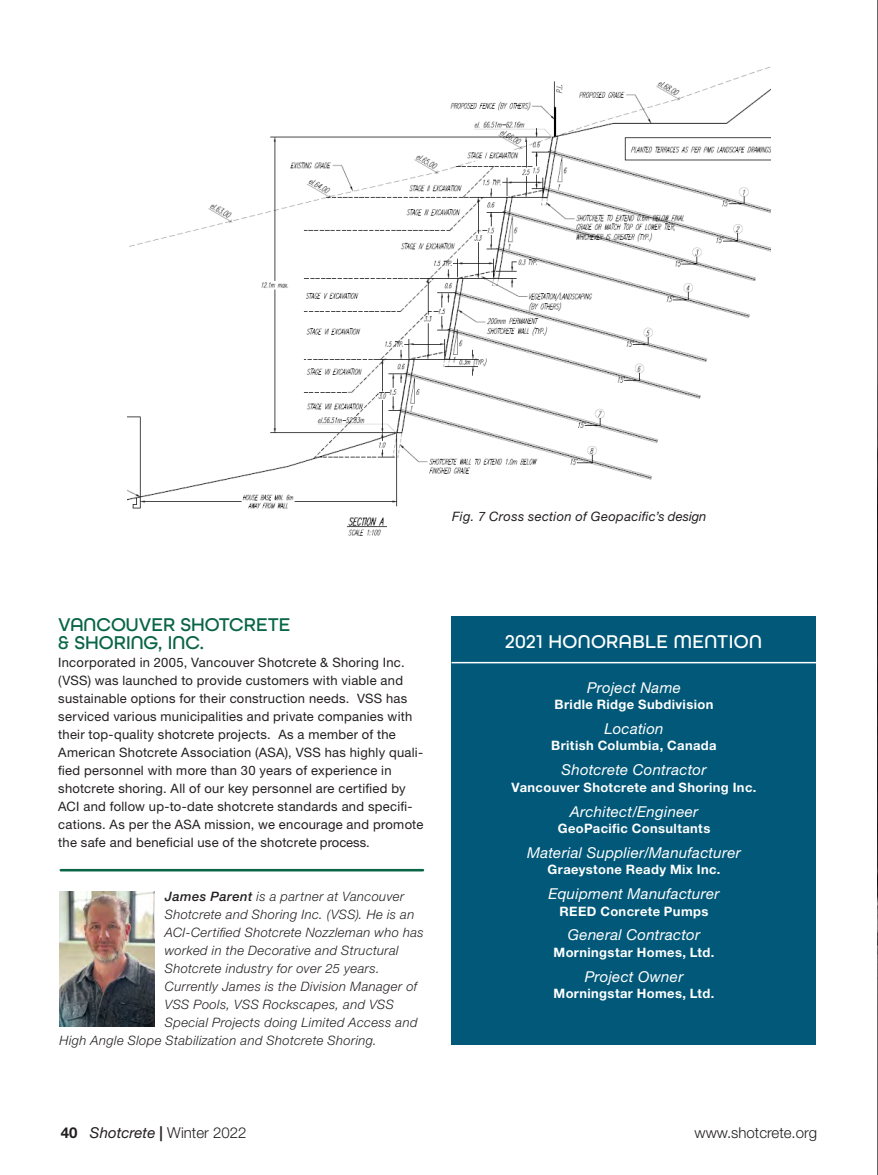
<style>
.page{position:relative;width:878px;height:1175px;background:#fff}
.page>*{position:absolute;margin:0;border:0;box-sizing:border-box;transform-origin:0 0}
.Subhead_1{font:500 19.5px/18px "All Round Gothic";color:#096547}
.Project_Title{font:500 19.5px "All Round Gothic";letter-spacing:.02em;color:#fff}
.Project_detail_A{font:italic 15px "Helvetica Neue LT Std";letter-spacing:.02em;color:#fff}
.t1{font:300 15px "Helvetica Neue LT Std";color:#231f20}
.Body_text{font:12.9px/18px "Helvetica Neue LT Std";letter-spacing:.02em;color:#231f20}
.bio{font:italic 300 12.9px "Helvetica Neue LT Std";letter-spacing:.03em;color:#231f20}
.Project_detail_B{font:700 12.9px "Helvetica Neue LT Std";letter-spacing:.03em;color:#fff}
.Body_text-2{font:italic 12.9px "Helvetica Neue LT Std";letter-spacing:.025em;color:#231f20}
.s1{font-weight:500}
.s2{font-weight:700}
.s3{font-weight:400;font-style:italic}
</style>
<div class="page">
<div style="left:451px;top:616px;width:364px;height:428px;background:#015878"></div>
<hr style="left:451px;top:662px;width:366px;height:1px;background:#fff">
<img style="left:59px;top:891px;width:95px;height:135px">
<hr style="left:61px;top:869px;width:362px;height:2px;background:#096547">
<img style="left:128px;top:67px;width:642px;height:469px">
<img style="left:877px;top:0;width:1px;height:1174px">
<p class="Body_text-2" style="left:452px;top:509px;width:256px">Fig. 7 Cross section of Geopacific’s design</p>
<p class="Subhead_1" style="left:58px;top:615px;width:234px">VANCOUVER SHOTCRETE &amp; SHORING, INC.</p>
<p class="Body_text" style="left:58px;top:653px;width:366px">Incorporated in 2005, Vancouver Shotcrete &amp; Shoring Inc. (VSS) was launched to provide customers with viable and sustainable options for their construction needs. VSS has serviced various municipalities and private companies with their top-quality shotcrete projects. As a member of the American Shotcrete Association (ASA), VSS has highly quali&shy;fied personnel with more than 30 years of experience in shotcrete shoring. All of our key personnel are certified by ACI and follow up-to-date shotcrete standards and specifi&shy;cations. As per the ASA mission, we encourage and promote the safe and beneficial use of the shotcrete process.</p>
<p class="bio" style="left:165px;top:888px;width:241px"><span class="s1">James Parent</span> is a partner at Vancouver</p>
<p class="bio" style="left:165px;top:906px;width:251px">Shotcrete and Shoring Inc. (VSS). He is an</p>
<p class="bio" style="left:165px;top:924px;width:260px">ACI-Certified Shotcrete Nozzleman who has</p>
<p class="bio" style="left:165px;top:942px;width:235px">worked in the Decorative and Structural</p>
<p class="bio" style="left:165px;top:960px;width:216px">Shotcrete industry for over 25 years.</p>
<p class="bio" style="left:165px;top:978px;width:254px">Currently James is the Division Manager of</p>
<p class="bio" style="left:165px;top:996px;width:230px">VSS Pools, VSS Rockscapes, and VSS</p>
<p class="bio" style="left:165px;top:1014px;width:254px">Special Projects doing Limited Access and</p>
<p class="bio" style="left:59px;top:1032px;width:319px">High Angle Slope Stabilization and Shotcrete Shoring.</p>
<p class="Project_Title" style="left:505px;top:629px;width:258px">2021 HONORABLE MENTION</p>
<p class="Project_detail_A" style="left:587px;top:678px;width:95px">Project Name</p>
<p class="Project_detail_B" style="left:554px;top:696px;width:160px">Bridle Ridge Subdivision</p>
<p class="Project_detail_A" style="left:604px;top:719px;width:61px">Location</p>
<p class="Project_detail_B" style="left:551px;top:738px;width:167px">British Columbia, Canada</p>
<p class="Project_detail_A" style="left:561px;top:761px;width:147px">Shotcrete Contractor</p>
<p class="Project_detail_B" style="left:511px;top:779px;width:246px">Vancouver Shotcrete and Shoring Inc.</p>
<p class="Project_detail_A" style="left:569px;top:802px;width:130px">Architect/Engineer</p>
<p class="Project_detail_B" style="left:557px;top:820px;width:154px">GeoPacific Consultants</p>
<p class="Project_detail_A" style="left:527px;top:843px;width:215px">Material Supplier/Manufacturer</p>
<p class="Project_detail_B" style="left:547px;top:861px;width:174px">Graeystone Ready Mix Inc.</p>
<p class="Project_detail_A" style="left:548px;top:884px;width:173px">Equipment Manufacturer</p>
<p class="Project_detail_B" style="left:559px;top:903px;width:150px">REED Concrete Pumps</p>
<p class="Project_detail_A" style="left:568px;top:926px;width:134px">General Contractor</p>
<p class="Project_detail_B" style="left:553px;top:944px;width:162px">Morningstar Homes, Ltd.</p>
<p class="Project_detail_A" style="left:584px;top:967px;width:100px">Project Owner</p>
<p class="Project_detail_B" style="left:553px;top:985px;width:162px">Morningstar Homes, Ltd.</p>
<p class="t1" style="left:61px;top:1123px;width:187px"><span class="s2">40</span> <span class="s3">Shotcrete</span> <span class="s2">|</span> Winter 2022</p>
<p class="t1" style="left:694px;top:1123px;width:124px">www.shotcrete.org</p>
</div>
